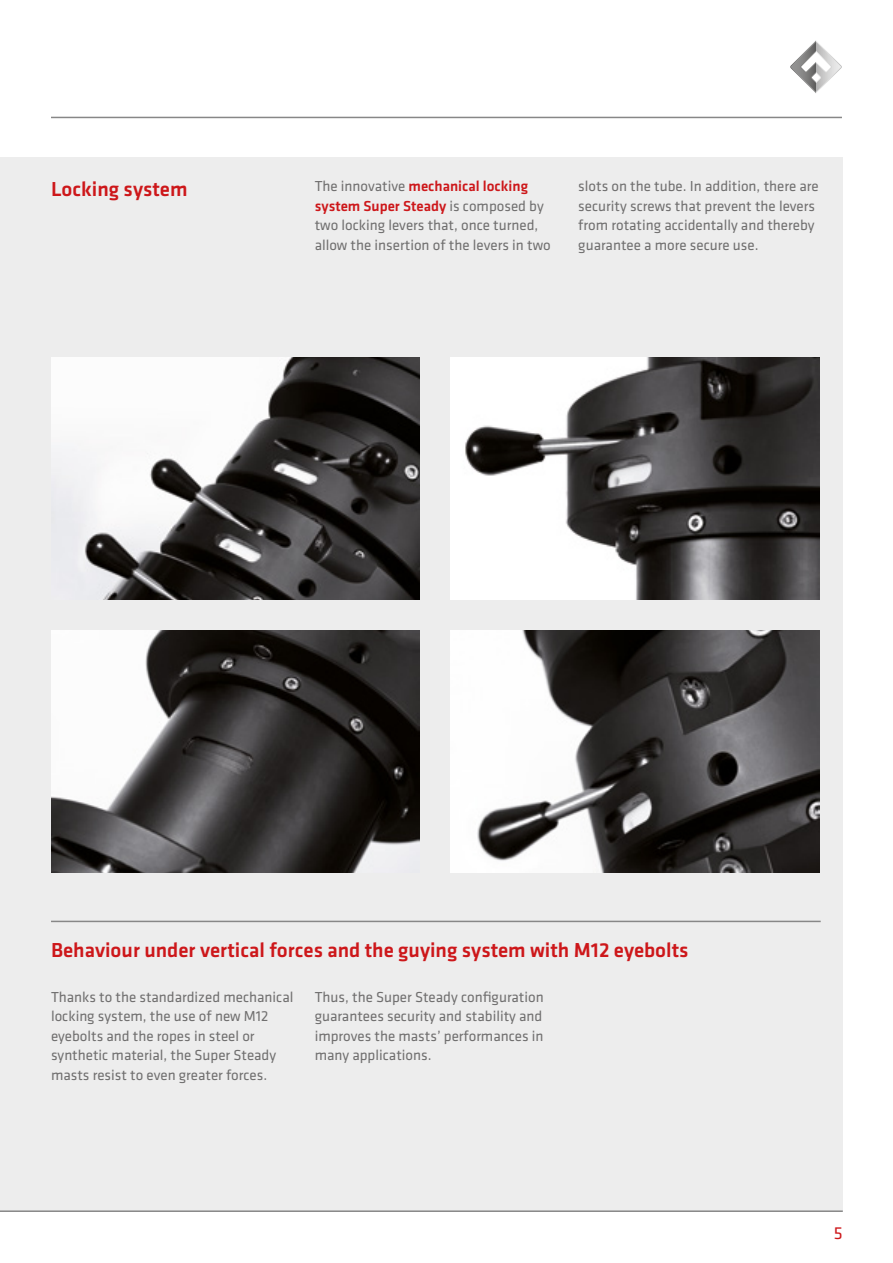
<style>
.page{position:relative;width:893px;height:1263px;background:#fff}
.page>*{position:absolute;margin:0;border:0;box-sizing:border-box;transform-origin:0 0}
.t1{font:500 21px "Klavika";color:#cd171a}
.t2{font:18px "Klavika";color:#cd171a}
.t3{font:15px/19.5px "Klavika";color:#706f6f}
.s1{font-weight:500;color:#cd171a}
</style>
<div class="page">
<div style="left:0;top:157px;width:843px;height:1053px;background:#ededed"></div>
<svg style="left:790px;top:40px;width:52px;height:53px"></svg>
<hr style="left:51px;top:117px;width:791px;height:1px;background:#878787">
<img style="left:51px;top:357px;width:369px;height:243px">
<img style="left:51px;top:630px;width:369px;height:242px">
<img style="left:451px;top:357px;width:368px;height:243px">
<img style="left:451px;top:630px;width:368px;height:242px">
<hr style="left:51px;top:921px;width:770px;height:1px;background:#878787">
<hr style="left:0;top:1210px;width:843px;height:2px;background:#878787">
<h1 class="t1" style="left:51px;top:177px;width:138px">Locking system</h1>
<p class="t3" style="left:315px;top:177px;width:238px">The innovative <span class="s1">mechanical locking system Super Steady</span> is composed by two locking levers that, once turned, allow the insertion of the levers in two</p>
<p class="t3" style="left:578px;top:177px;width:242px">slots on the tube. In addition, there are security screws that prevent the levers from rotating accidentally and thereby guarantee a more secure use.</p>
<h1 class="t1" style="left:51px;top:939px;width:639px">Behaviour under vertical forces and the guying system with M12 eyebolts</h1>
<p class="t3" style="left:51px;top:987px;width:244px">Thanks to the standardized mechanical locking system, the use of new M12 eyebolts and the ropes in steel or synthetic material, the Super Steady masts resist to even greater forces.</p>
<p class="t3" style="left:315px;top:987px;width:231px;text-align:justify">Thus, the Super Steady configuration guarantees security and stability and improves the masts’ performances in many applications.</p>
<p class="t2" style="left:834px;top:1223px;width:10px">5</p>
</div>
